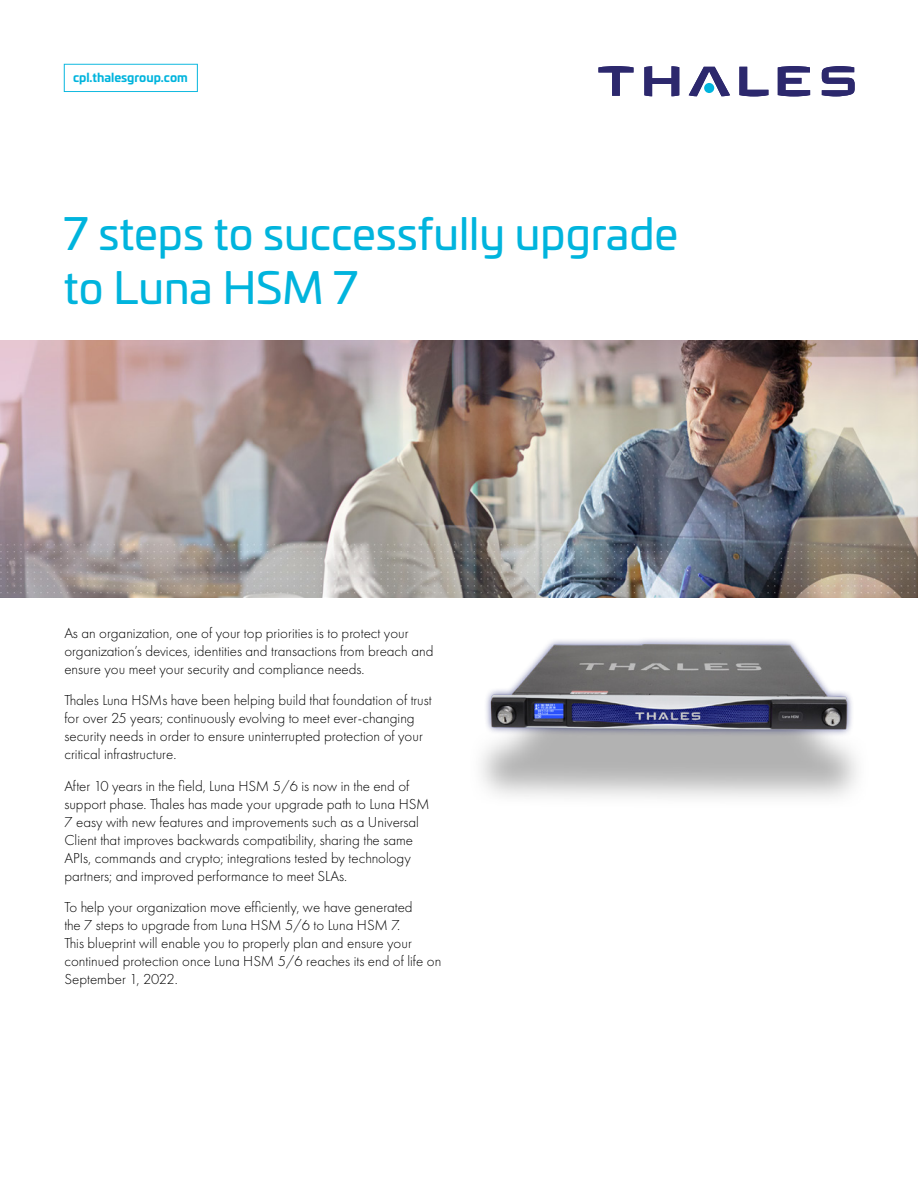
<style>
.page{position:relative;width:918px;height:1188px;background:#fff}
.page>*{position:absolute;margin:0;border:0;box-sizing:border-box;transform-origin:0 0}
.t1{font:43.5px/54px "Univia Pro";color:#00b4dd}
.t2{font:300 15px/18px "Futura PT";color:#000}
.t3{font:700 12px "Univia Pro";color:#00b4dd}
</style>
<div class="page">
<svg style="left:822px;top:66px;width:33px;height:30px"></svg>
<svg style="left:778px;top:66px;width:32px;height:30px"></svg>
<svg style="left:739px;top:67px;width:29px;height:29px"></svg>
<svg style="left:689px;top:67px;width:41px;height:29px"></svg>
<div style="left:704px;top:83px;width:10px;height:10px;background:#00b4dd;border-radius:50%"></div>
<svg style="left:644px;top:66px;width:35px;height:30px"></svg>
<svg style="left:598px;top:66px;width:36px;height:30px"></svg>
<img style="left:0;top:341px;width:918px;height:256px">
<svg style="left:64px;top:64px;width:134px;height:28px"></svg>
<img style="left:461px;top:587px;width:415px;height:211px">
<p class="t3" style="left:73px;top:68px;width:116px">cpl.thalesgroup.com</p>
<h1 class="t1" style="left:64px;top:204px;width:616px">7 steps to successfully upgrade to Luna HSM 7</h1>
<p class="t2" style="left:64px;top:624px;width:371px">As an organization, one of your top priorities is to protect your organization’s devices, identities and transactions from breach and ensure you meet your security and compliance needs.</p>
<p class="t2" style="left:64px;top:691px;width:369px">Thales Luna HSMs have been helping build that foundation of trust for over 25 years; continuously evolving to meet ever-changing security needs in order to ensure uninterrupted protection of your critical infrastructure.</p>
<p class="t2" style="left:64px;top:777px;width:367px">After 10 years in the field, Luna HSM 5/6 is now in the end of support phase. Thales has made your upgrade path to Luna HSM 7 easy with new features and improvements such as a Universal Client that improves backwards compatibility, sharing the same APIs, commands and crypto; integrations tested by technology partners; and improved performance to meet SLAs.</p>
<p class="t2" style="left:64px;top:898px;width:378px">To help your organization move efficiently, we have generated<br>the 7 steps to upgrade from Luna HSM 5/6 to Luna HSM 7.<br>This blueprint will enable you to properly plan and ensure your continued protection once Luna HSM 5/6 reaches its end of life on September 1, 2022.</p>
</div>
